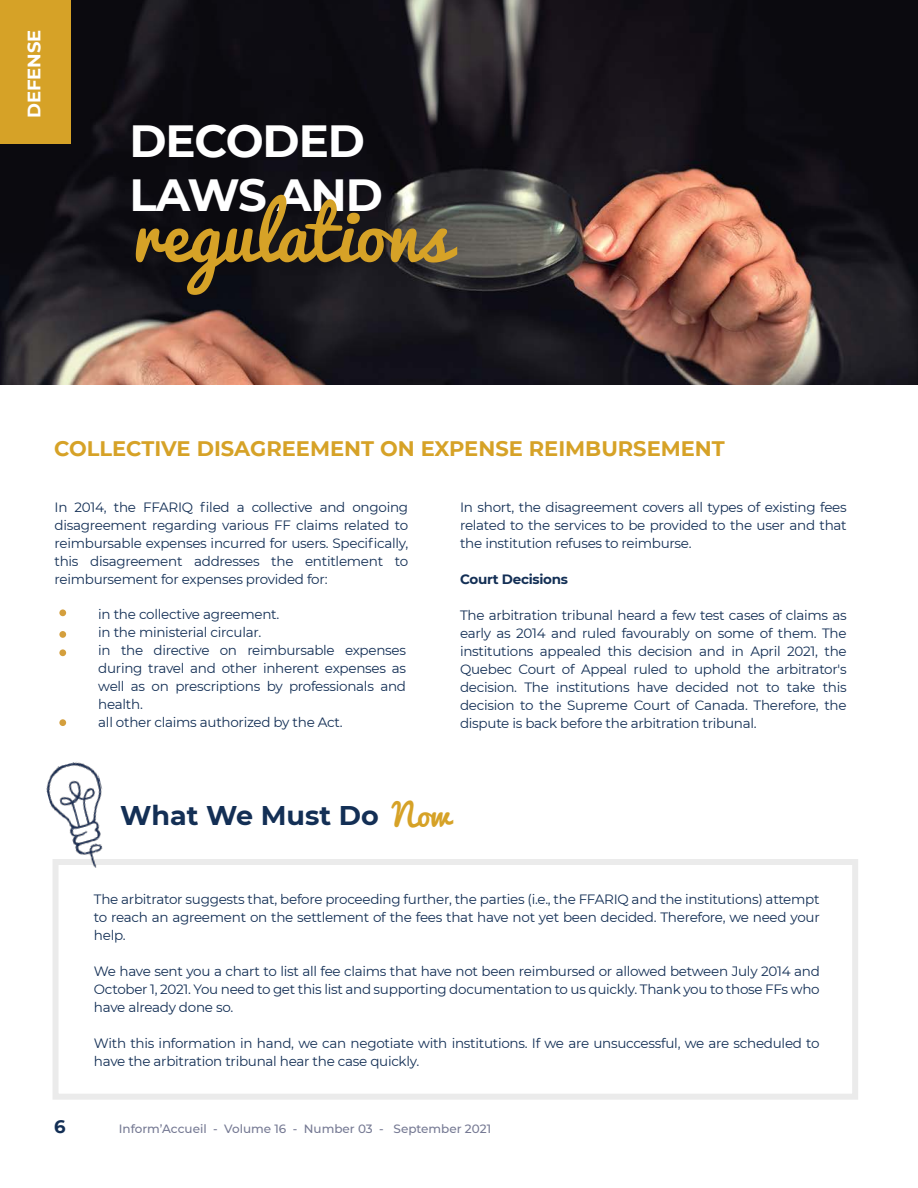
<style>
.page{position:relative;width:918px;height:1188px;background:#fff}
.page>*{position:absolute;margin:0;border:0;box-sizing:border-box;transform-origin:0 0}
.t1{font:72px "Pacifico";color:#d6a227}
.t2{font:700 45px/54px "Montserrat";letter-spacing:-.025em;color:#fff}
.t3{font:700 27px "Montserrat";color:#132f55}
.t4{font:700 21px "Montserrat";color:#d6a227}
.t5{font:700 18px "Montserrat";color:#fff}
.t6{font:700 18px "Montserrat";color:#132f55}
.t7{font:13.5px/18px "Montserrat";letter-spacing:-.02em;color:#132f55;text-align:justify}
.t8{font:700 13.5px "Montserrat";letter-spacing:-.02em;color:#132f55}
.t9{font:500 12px "Montserrat";color:#757993}
.s1{font-family:"Pacifico";font-weight:400;font-size:31.5px;color:#d6a227}
</style>
<div class="page">
<img style="left:0;top:0;width:918px;height:384px">
<div style="left:0;top:0;width:71px;height:143px;background:#d6a227"></div>
<div style="left:53px;top:859px;width:805px;height:241px;background:#fff;border:6px solid #ebebeb"></div>
<img style="left:46px;top:762px;width:76px;height:113px">
<div style="left:59px;top:631px;width:7px;height:7px;background:#d49f3d;border-radius:50%"></div>
<div style="left:59px;top:609px;width:7px;height:7px;background:#d49f3d;border-radius:50%"></div>
<div style="left:59px;top:649px;width:7px;height:7px;background:#d49f3d;border-radius:50%"></div>
<div style="left:59px;top:719px;width:7px;height:7px;background:#d49f3d;border-radius:50%"></div>
<h3 class="t5" style="left:21px;top:118px;width:90px;rotate:-90deg">DEFENSE</h3>
<h2 class="t2" style="left:130px;top:111px;width:255px">DECODED<br>LAWS AND</h2>
<h1 class="t1" style="left:131px;top:195px;width:320px">regulations</h1>
<h3 class="t4" style="left:54px;top:434px;width:672px">COLLECTIVE DISAGREEMENT ON EXPENSE REIMBURSEMENT</h3>
<p class="t7" style="left:55px;top:498px;width:355px">In 2014, the FFARIQ filed a collective and ongoing disagreement regarding various FF claims related to reimbursable expenses incurred for users. Specifically, this disagreement addresses the entitlement to reimbursement for expenses provided for:</p>
<p class="t7" style="left:98px;top:605px;width:309px;text-align:left">in the collective agreement.<br>in the ministerial circular.<br>in the directive on reimbursable expenses during travel and other inherent expenses as well as on prescriptions by professionals and health.<br>all other claims authorized by the Act.</p>
<p class="t7" style="left:460px;top:498px;width:388px">In short, the disagreement covers all types of existing fees related to the services to be provided to the user and that the institution refuses to reimburse.</p>
<p class="t8" style="left:460px;top:569px;width:109px">Court Decisions</p>
<p class="t7" style="left:460px;top:606px;width:388px">The arbitration tribunal heard a few test cases of claims as early as 2014 and ruled favourably on some of them. The institutions appealed this decision and in April 2021, the Quebec Court of Appeal ruled to uphold the arbitrator's decision. The institutions have decided not to take this decision to the Supreme Court of Canada. Therefore, the dispute is back before the arbitration tribunal.</p>
<h3 class="t3" style="left:120px;top:796px;width:332px">What We Must Do <span class="s1">Now</span></h3>
<p class="t7" style="left:94px;top:890px;width:727px">The arbitrator suggests that, before proceeding further, the parties (i.e., the FFARIQ and the institutions) attempt to reach an agreement on the settlement of the fees that have not yet been decided. Therefore, we need your help.</p>
<p class="t7" style="left:94px;top:962px;width:727px">We have sent you a chart to list all fee claims that have not been reimbursed or allowed between July 2014 and October 1, 2021. You need to get this list and supporting documentation to us quickly. Thank you to those FFs who have already done so.</p>
<p class="t7" style="left:94px;top:1034px;width:727px">With this information in hand, we can negotiate with institutions. If we are unsuccessful, we are scheduled to have the arbitration tribunal hear the case quickly.</p>
<h3 class="t6" style="left:54px;top:1114px;width:13px">6</h3>
<p class="t9" style="left:119px;top:1120px;width:374px">Inform’Accueil - Volume 16 - Number 03 - September 2021</p>
</div>
